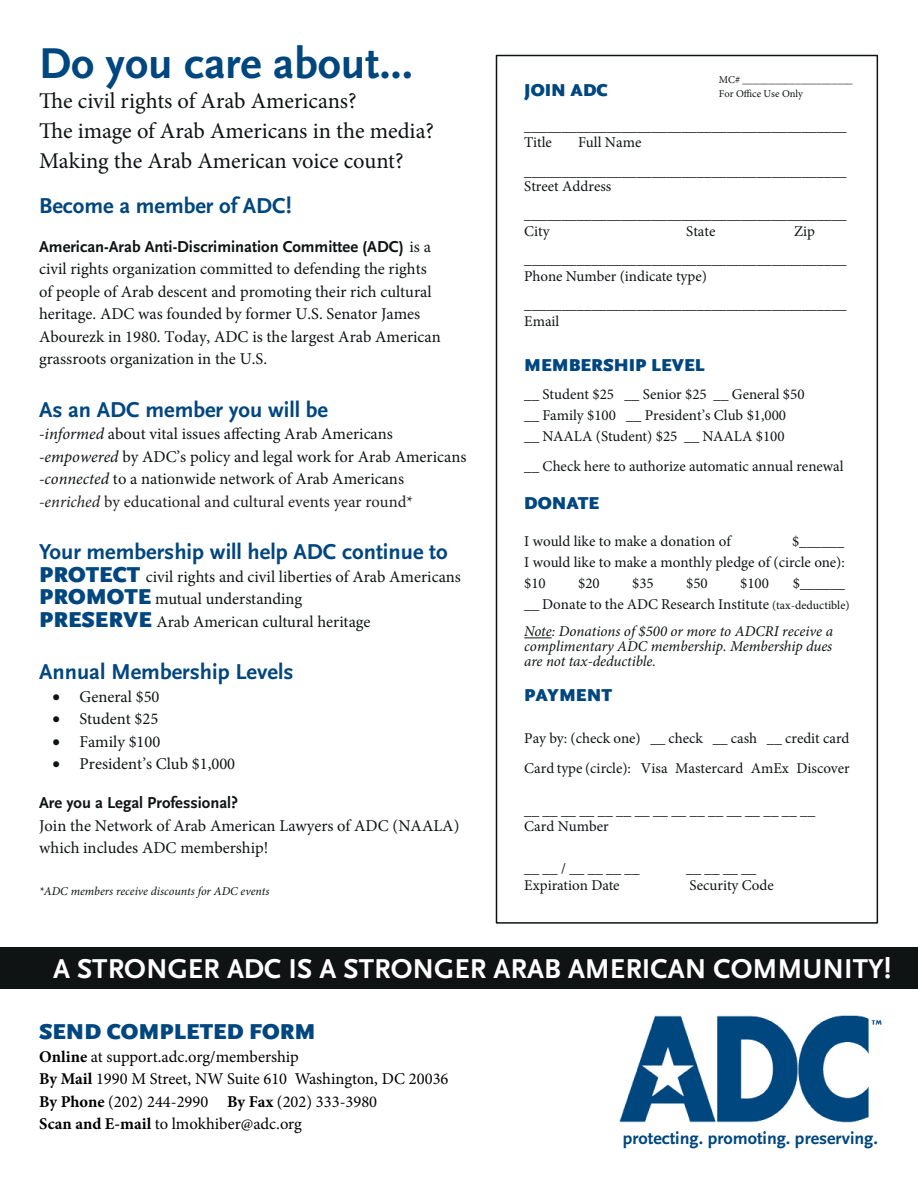
<style>
.page{position:relative;width:918px;height:1188px;background:#fff}
.page>*{position:absolute;margin:0;border:0;box-sizing:border-box;transform-origin:0 0}
.t1{font:700 45px "Scala Sans";color:#00467f}
.t2{font:700 28.5px "Scala Sans";color:#fff}
.t3{font:700 22.5px "Scala Sans";color:#00467f}
.List_Paragraph{font:22.5px "Minion Pro";color:#0f1314}
.List_Paragraph-2{font:900 22.5px "Scala Sans";color:#00467f}
.List_Paragraph-3{font:900 18px "Scala Sans";color:#00467f}
.t4{font:700 18px "Scala Sans";color:#00477f}
.List_Paragraph-4{font:16.5px/22.5px "Minion Pro";color:#0f1314}
.t5{font:16.5px "Minion Pro";color:#000}
.t6{font:700 16.5px "Scala Sans";color:#0f1314}
.List_Paragraph-5{font:16.5px "Minion Pro";color:#231f20}
.List_Paragraph-6{font:15px "Minion Pro";color:#0f1314}
.List_Paragraph-7{font:italic 15px/15px "Minion Pro";letter-spacing:-.005em;color:#0f1314;text-align:justify}
.List_Paragraph-8{font:italic 12px "Minion Pro";color:#0f1314}
.List_Paragraph-9{font:10.5px "Minion Pro";color:#0f1314}
.s1{font-family:"Minion Pro";font-weight:400}
.s2{font-style:italic}
.s3{font-family:"Scala Sans";font-weight:900;font-size:22.5px;color:#00467f}
.s4{color:#fff}
.s5{font-size:12px}
.s6{font-weight:700}
</style>
<div class="page">
<div style="left:0;top:947px;width:918px;height:42px;background:#0f1314"></div>
<img style="left:619px;top:1015px;width:263px;height:108px">
<svg style="left:524px;top:637px;width:28px;height:1px"></svg>
<div style="left:496px;top:55px;width:382px;height:869px;border:2px solid #0f1314"></div>
<p class="t1" style="left:39px;top:39px;width:376px">Do you care about...</p>
<p class="List_Paragraph" style="left:39px;top:85px;width:319px">The civil rights of Arab Americans?</p>
<p class="List_Paragraph" style="left:39px;top:115px;width:396px">The image of Arab Americans in the media?</p>
<p class="List_Paragraph" style="left:39px;top:145px;width:366px">Making the Arab American voice count?</p>
<p class="t3" style="left:39px;top:193px;width:254px">Become a member of ADC!</p>
<p class="t6" style="left:39px;top:237px;width:393px">American-Arab Anti-Discrimination Committee (ADC) <span class="s1">is a</span></p>
<p class="List_Paragraph-4" style="left:39px;top:258px;width:403px">civil rights organization committed to defending the rights of people of Arab descent and promoting their rich cultural heritage. ADC was founded by former U.S. Senator James Abourezk in 1980. Today, ADC is the largest Arab American grassroots organization in the U.S.</p>
<p class="t3" style="left:39px;top:397px;width:290px">As an ADC member you will be</p>
<p class="List_Paragraph-4" style="left:39px;top:423px;width:355px"><span class="s2">-informed</span> about vital issues affecting Arab Americans</p>
<p class="List_Paragraph-4" style="left:39px;top:445px;width:429px"><span class="s2">-empowered</span> by ADC’s policy and legal work for Arab Americans</p>
<p class="List_Paragraph-4" style="left:39px;top:468px;width:366px"><span class="s2">-connected</span> to a nationwide network of Arab Americans</p>
<p class="List_Paragraph-5" style="left:39px;top:490px;width:376px"><span class="s2">-enriched</span> by educational and cultural events year round*</p>
<p class="t3" style="left:39px;top:540px;width:410px">Your membership will help ADC continue to</p>
<p class="List_Paragraph-4" style="left:39px;top:565px;width:423px"><span class="s3">PROTECT</span> civil rights and civil liberties of Arab Americans</p>
<p class="List_Paragraph-4" style="left:39px;top:588px;width:265px"><span class="s3">PROMOTE</span> mutual understanding</p>
<p class="List_Paragraph-4" style="left:39px;top:610px;width:333px"><span class="s3">PRESERVE</span> Arab American cultural heritage</p>
<p class="t3" style="left:39px;top:660px;width:256px">Annual Membership Levels</p>
<p class="List_Paragraph-4" style="left:53px;top:685px;width:108px">• General $50</p>
<p class="List_Paragraph-4" style="left:53px;top:708px;width:107px">• Student $25</p>
<p class="List_Paragraph-4" style="left:53px;top:730px;width:109px">• Family $100</p>
<p class="List_Paragraph-4" style="left:53px;top:753px;width:196px">• President’s Club $1,000 <span class="s4">$</span></p>
<p class="t6" style="left:39px;top:794px;width:200px">Are you a Legal Professional?</p>
<p class="List_Paragraph-4" style="left:39px;top:814px;width:422px">Join the Network of Arab American Lawyers of ADC (NAALA) which includes ADC membership!</p>
<p class="List_Paragraph-8" style="left:39px;top:883px;width:232px">*ADC members receive discounts for ADC events</p>
<p class="List_Paragraph-9" style="left:719px;top:73px;width:136px">MC# _____________________</p>
<p class="List_Paragraph-9" style="left:719px;top:86px;width:86px">For Office Use Only</p>
<p class="List_Paragraph-3" style="left:524px;top:81px;width:85px">JOIN ADC</p>
<p class="List_Paragraph-6" style="left:524px;top:116px;width:324px">___________________________________________</p>
<p class="List_Paragraph-6" style="left:524px;top:133px;width:29px">Title</p>
<p class="List_Paragraph-6" style="left:578px;top:133px;width:65px">Full Name</p>
<p class="List_Paragraph-6" style="left:524px;top:161px;width:324px">___________________________________________</p>
<p class="List_Paragraph-6" style="left:524px;top:176px;width:89px">Street Address</p>
<p class="List_Paragraph-6" style="left:524px;top:205px;width:324px">___________________________________________</p>
<p class="List_Paragraph-6" style="left:524px;top:221px;width:27px">City</p>
<p class="List_Paragraph-6" style="left:686px;top:221px;width:31px">State</p>
<p class="List_Paragraph-6" style="left:794px;top:221px;width:22px">Zip</p>
<p class="List_Paragraph-6" style="left:524px;top:250px;width:324px">___________________________________________</p>
<p class="List_Paragraph-6" style="left:524px;top:266px;width:184px">Phone Number (indicate type)</p>
<p class="List_Paragraph-6" style="left:524px;top:295px;width:324px">___________________________________________</p>
<p class="List_Paragraph-6" style="left:524px;top:311px;width:37px">Email</p>
<p class="List_Paragraph-3" style="left:524px;top:355px;width:182px">MEMBERSHIP LEVEL</p>
<p class="List_Paragraph-6" style="left:524px;top:385px;width:282px">__ Student $25 __ Senior $25 __ General $50</p>
<p class="List_Paragraph-6" style="left:524px;top:406px;width:263px">__ Family $100 __ President’s Club $1,000</p>
<p class="List_Paragraph-6" style="left:524px;top:427px;width:262px">__ NAALA (Student) $25 __ NAALA $100</p>
<p class="List_Paragraph-6" style="left:524px;top:457px;width:321px">__ Check here to authorize automatic annual renewal</p>
<p class="List_Paragraph-3" style="left:524px;top:493px;width:77px">DONATE</p>
<p class="List_Paragraph-6" style="left:524px;top:532px;width:208px">I would like to make a donation of</p>
<p class="List_Paragraph-6" style="left:792px;top:532px;width:54px">$______</p>
<p class="List_Paragraph-6" style="left:524px;top:553px;width:322px">I would like to make a monthly pledge of (circle one):</p>
<p class="List_Paragraph-6" style="left:524px;top:574px;width:23px">$10</p>
<p class="List_Paragraph-6" style="left:578px;top:574px;width:23px">$20</p>
<p class="List_Paragraph-6" style="left:632px;top:574px;width:23px">$35</p>
<p class="List_Paragraph-6" style="left:686px;top:574px;width:23px">$50</p>
<p class="List_Paragraph-6" style="left:740px;top:574px;width:30px">$100</p>
<p class="List_Paragraph-6" style="left:793px;top:574px;width:54px">$______</p>
<p class="List_Paragraph-6" style="left:524px;top:595px;width:327px">__ Donate to the ADC Research Institute <span class="s5">(tax-deductible)</span></p>
<p class="List_Paragraph-7" style="left:524px;top:624px;width:310px">Note: Donations of $500 or more to ADCRI receive a complimentary ADC membership. Membership dues are not tax-deductible.</p>
<p class="List_Paragraph-3" style="left:524px;top:685px;width:90px">PAYMENT</p>
<p class="List_Paragraph-6" style="left:524px;top:728px;width:327px">Pay by: (check one) __ check __ cash __ credit card</p>
<p class="List_Paragraph-6" style="left:524px;top:758px;width:327px">Card type (circle): Visa Mastercard AmEx Discover</p>
<p class="List_Paragraph-6" style="left:524px;top:800px;width:293px">__ __ __ __ __ __ __ __ __ __ __ __ __ __ __ __</p>
<p class="List_Paragraph-6" style="left:524px;top:817px;width:86px">Card Number</p>
<p class="List_Paragraph-6" style="left:524px;top:859px;width:117px">__ __ / __ __ __ __</p>
<p class="List_Paragraph-6" style="left:686px;top:859px;width:72px">__ __ __ __</p>
<p class="List_Paragraph-6" style="left:524px;top:875px;width:97px">Expiration Date</p>
<p class="List_Paragraph-6" style="left:690px;top:875px;width:86px">Security Code</p>
<p class="t2" style="left:53px;top:953px;width:840px">A STRONGER ADC IS A STRONGER ARAB AMERICAN COMMUNITY!</p>
<p class="List_Paragraph-2" style="left:39px;top:1020px;width:278px">SEND COMPLETED FORM</p>
<p class="t5" style="left:39px;top:1046px;width:261px"><span class="s6">Online</span> at support.adc.org/membership</p>
<p class="t5" style="left:39px;top:1068px;width:411px"><span class="s6">By Mail</span> 1990 M Street, NW Suite 610 Washington, DC 20036</p>
<p class="t5" style="left:39px;top:1091px;width:340px"><span class="s6">By Phone</span> (202) 244-2990 <span class="s6">By Fax</span> (202) 333-3980</p>
<p class="t5" style="left:39px;top:1113px;width:264px"><span class="s6">Scan and E-mail</span> to lmokhiber@adc.org</p>
<p class="t4" style="left:623px;top:1128px;width:257px">protecting. promoting. preserving.</p>
</div>
